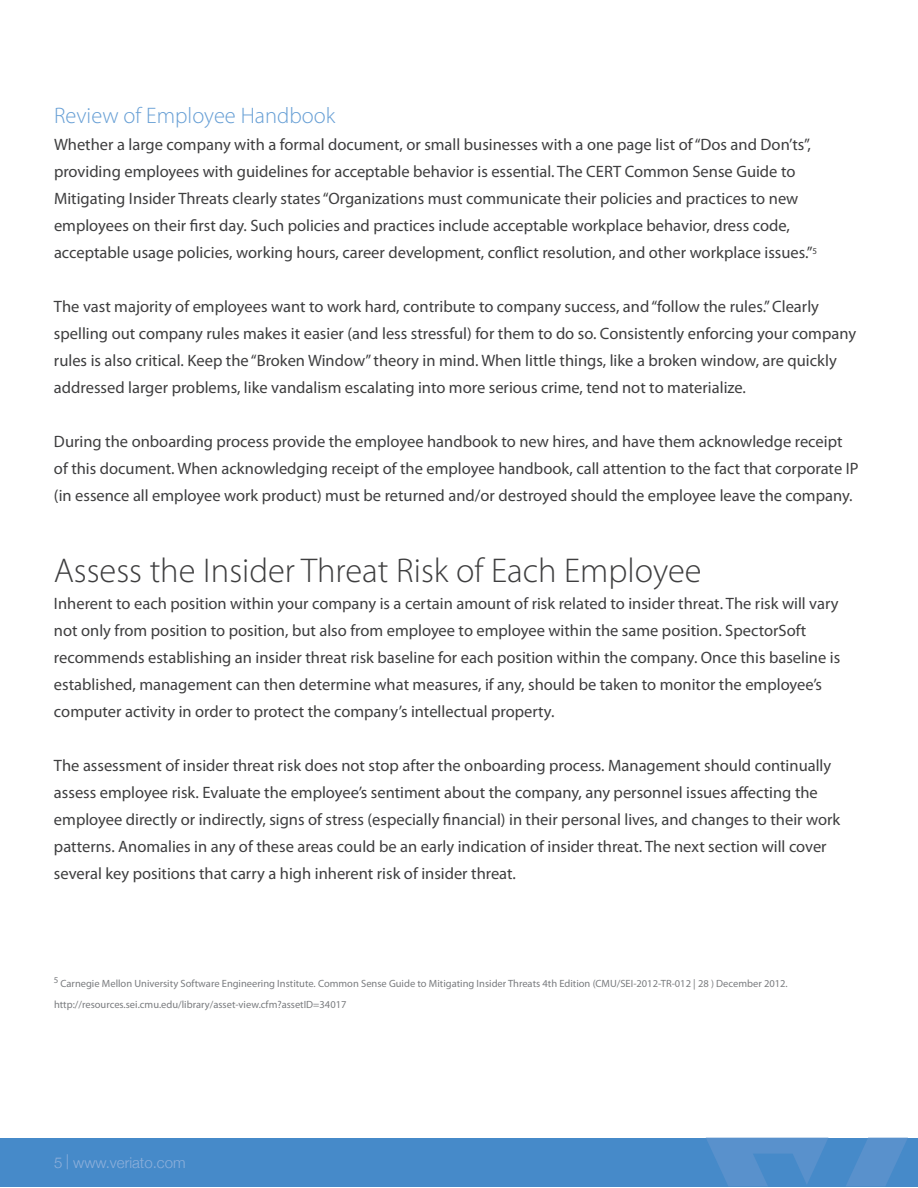
<style>
.page{position:relative;width:918px;height:1188px;background:#fff}
.page>*{position:absolute;margin:0;border:0;box-sizing:border-box;transform-origin:0 0}
.t1{font:300 34.5px "Myriad Pro";color:#3e3e3f}
.t2{font:300 22.5px "Myriad Pro";color:#679fd5}
.t3{font:16.5px/27px "Myriad Pro";color:#3e3e3f}
.t4{font:300 15px "Helvetica Neue";color:#8eb0db}
.t5{font:10.5px/21px "Myriad Pro";color:#7a7c7f}
</style>
<div class="page">
<div style="left:0;top:1138px;width:917px;height:49px;background:#468ac9"></div>
<svg style="left:846px;top:1138px;width:61px;height:48px"></svg>
<svg style="left:706px;top:1138px;width:122px;height:48px"></svg>
<h2 class="t2" style="left:54px;top:102px;width:283px">Review of Employee Handbook</h2>
<p class="t3" style="left:54px;top:131px;width:765px">Whether a large company with a formal document, or small businesses with a one page list of “Dos and Don’ts”, providing employees with guidelines for acceptable behavior is essential. The CERT Common Sense Guide to Mitigating Insider Threats clearly states “Organizations must communicate their policies and practices to new employees on their first day. Such policies and practices include acceptable workplace behavior, dress code, acceptable usage policies, working hours, career development, conflict resolution, and other workplace issues.”<sup>5</sup></p>
<p class="t3" style="left:54px;top:293px;width:804px">The vast majority of employees want to work hard, contribute to company success, and “follow the rules.” Clearly spelling out company rules makes it easier (and less stressful) for them to do so. Consistently enforcing your company rules is also critical. Keep the “Broken Window” theory in mind. When little things, like a broken window, are quickly addressed larger problems, like vandalism escalating into more serious crime, tend not to materialize.</p>
<p class="t3" style="left:54px;top:428px;width:806px">During the onboarding process provide the employee handbook to new hires, and have them acknowledge receipt of this document. When acknowledging receipt of the employee handbook, call attention to the fact that corporate IP (in essence all employee work product) must be returned and/or destroyed should the employee leave the company.</p>
<h1 class="t1" style="left:54px;top:550px;width:649px">Assess the Insider Threat Risk of Each Employee</h1>
<p class="t3" style="left:54px;top:590px;width:788px">Inherent to each position within your company is a certain amount of risk related to insider threat. The risk will vary not only from position to position, but also from employee to employee within the same position. SpectorSoft recommends establishing an insider threat risk baseline for each position within the company. Once this baseline is established, management can then determine what measures, if any, should be taken to monitor the employee’s computer activity in order to protect the company’s intellectual property.</p>
<p class="t3" style="left:54px;top:752px;width:788px">The assessment of insider threat risk does not stop after the onboarding process. Management should continually assess employee risk. Evaluate the employee’s sentiment about the company, any personnel issues affecting the employee directly or indirectly, signs of stress (especially financial) in their personal lives, and changes to their work patterns. Anomalies in any of these areas could be an early indication of insider threat. The next section will cover several key positions that carry a high inherent risk of insider threat.</p>
<p class="t5" style="left:54px;top:973px;width:735px"><sup>5</sup> Carnegie Mellon University Software Engineering Institute. Common Sense Guide to Mitigating Insider Threats 4th Edition (CMU/SEI-2012-TR-012 | 28 ) December 2012. http://resources.sei.cmu.edu/library/asset-view.cfm?assetID=34017</p>
<p class="t4" style="left:54px;top:1150px;width:133px">5 | www.veriato.com</p>
</div>
